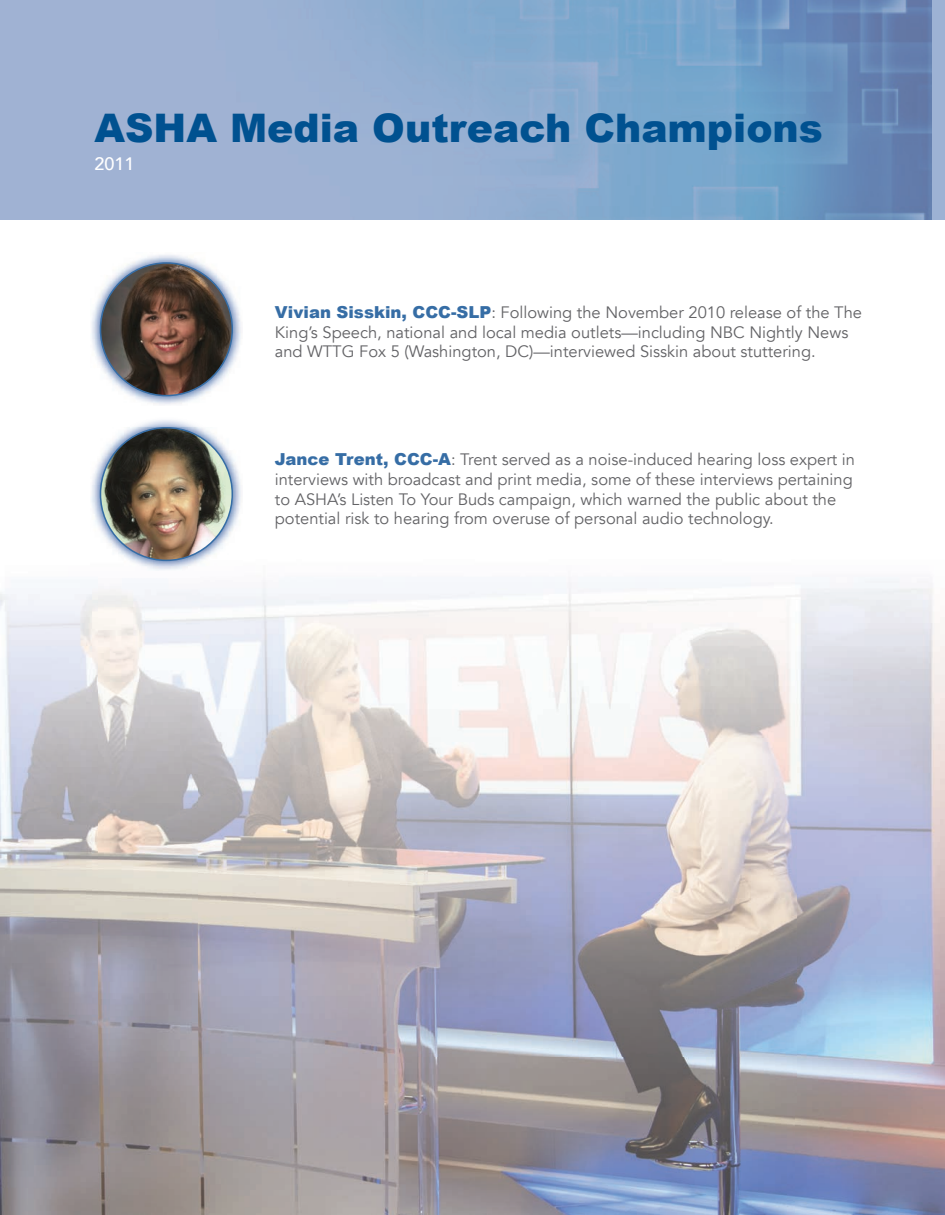
<style>
.page{position:relative;width:945px;height:1215px;background:#fff}
.page>*{position:absolute;margin:0;border:0;box-sizing:border-box;transform-origin:0 0}
.t1{font:900 39.3px "Arial";color:#005190}
.t2{font:500 18px "Avenir";color:#fff}
.t3{font:16.5px/19.8px "Avenir";color:#636366}
.s1{font-family:"Arial";font-weight:900;color:#366da5}
</style>
<div class="page">
<img style="left:0;top:591px;width:99px;height:624px">
<img style="left:199px;top:578px;width:746px;height:637px">
<img style="left:99px;top:589px;width:100px;height:626px">
<div style="left:932px;top:0;width:13px;height:220px;background:#9db2d4"></div>
<img style="left:0;top:0;width:932px;height:220px">
<img style="left:91px;top:255px;width:150px;height:150px">
<img style="left:100px;top:263px;width:132px;height:133px;border-radius:66px">
<img style="left:91px;top:420px;width:150px;height:151px">
<img style="left:100px;top:428px;width:132px;height:132px;border-radius:66px">
<h1 class="t1" style="left:94px;top:99px;width:730px">ASHA Media Outreach Champions</h1>
<p class="t2" style="left:94px;top:148px;width:42px">2011</p>
<p class="t3" style="left:275px;top:302px;width:589px"><span class="s1">Vivian Sisskin, CCC-SLP</span>: Following the November 2010 release of the The<br>King’s Speech, national and local media outlets—including NBC Nightly News and WTTG Fox 5 (Washington, DC)—interviewed Sisskin about stuttering.</p>
<p class="t3" style="left:275px;top:450px;width:582px"><span class="s1">Jance Trent, CCC-A</span>: Trent served as a noise-induced hearing loss expert in interviews with broadcast and print media, some of these interviews pertaining to ASHA’s Listen To Your Buds campaign, which warned the public about the potential risk to hearing from overuse of personal audio technology.</p>
</div>
